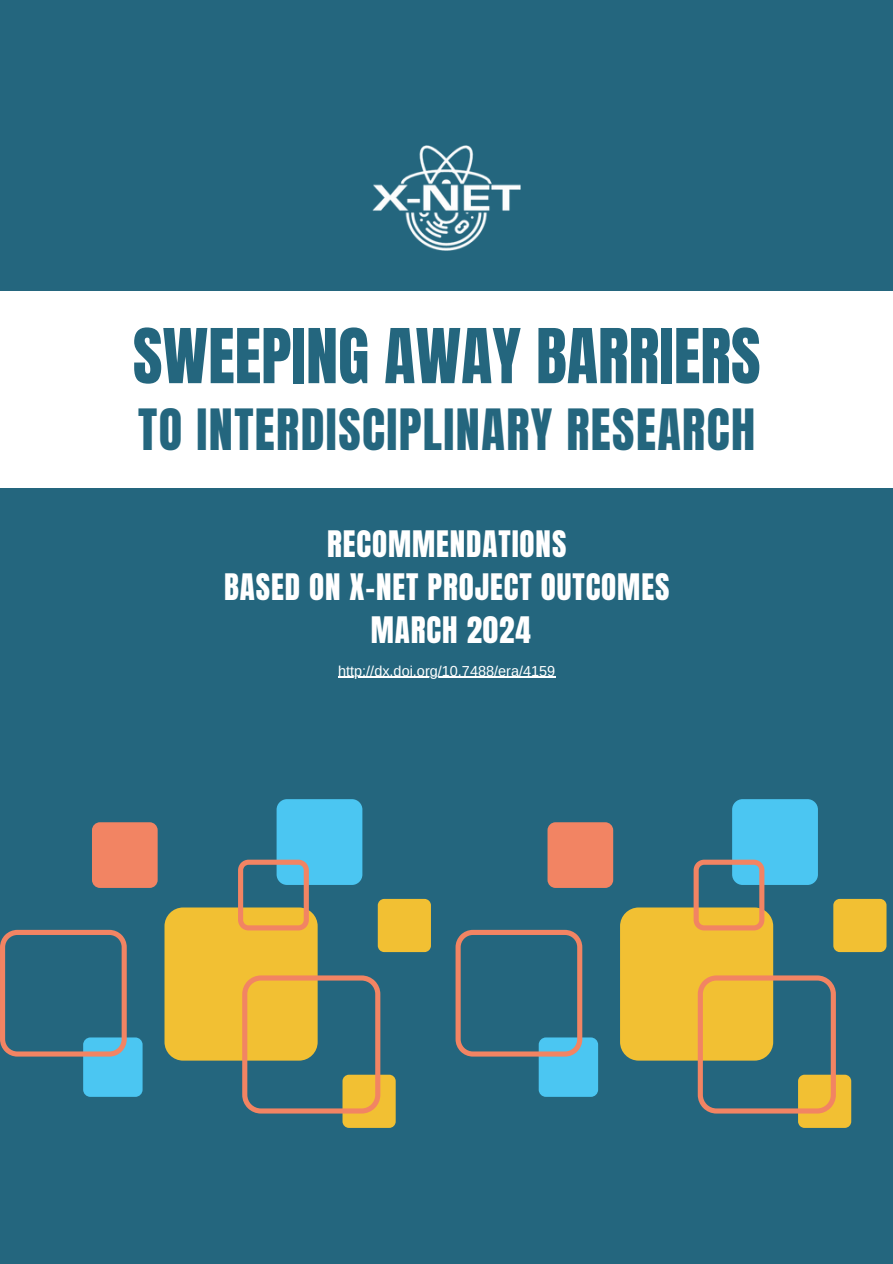
<style>
.page{position:relative;width:893px;height:1264px;background:#fff}
.page>*{position:absolute;margin:0;border:0;box-sizing:border-box;transform-origin:0 0}
.t1{font:64.2px "Anton";color:#24667e}
.t2{font:48.3px "Anton";letter-spacing:.03em;color:#24667e}
.t3{font:31.05px/43px "Anton";letter-spacing:.03em;color:#fff;text-align:center}
.t4{font:14.4px "Arimo";color:#fff}
</style>
<div class="page">
<div style="left:0;top:0;width:892px;height:1263px;background:#24667e"></div>
<div style="left:798px;top:1074px;width:53px;height:53px;background:#f2c033;border-radius:6px"></div>
<div style="left:620px;top:907px;width:153px;height:153px;background:#f2c033;border-radius:19px"></div>
<div style="left:732px;top:799px;width:85px;height:86px;background:#4bc6f2;border-radius:10px"></div>
<div style="left:538px;top:1037px;width:60px;height:59px;background:#4bc6f2;border-radius:7px"></div>
<svg style="left:697px;top:975px;width:138px;height:138px"></svg>
<div style="left:833px;top:898px;width:53px;height:54px;background:#f2c033;border-radius:6px"></div>
<div style="left:547px;top:822px;width:66px;height:65px;background:#f28463;border-radius:8px"></div>
<svg style="left:693px;top:859px;width:71px;height:71px"></svg>
<svg style="left:455px;top:929px;width:127px;height:127px"></svg>
<div style="left:342px;top:1074px;width:53px;height:53px;background:#f2c033;border-radius:6px"></div>
<div style="left:164px;top:907px;width:153px;height:153px;background:#f2c033;border-radius:19px"></div>
<div style="left:276px;top:799px;width:86px;height:86px;background:#4bc6f2;border-radius:10px"></div>
<div style="left:83px;top:1037px;width:59px;height:59px;background:#4bc6f2;border-radius:7px"></div>
<svg style="left:242px;top:975px;width:138px;height:138px"></svg>
<div style="left:378px;top:898px;width:53px;height:54px;background:#f2c033;border-radius:6px"></div>
<div style="left:92px;top:822px;width:66px;height:65px;background:#f28463;border-radius:8px"></div>
<svg style="left:238px;top:859px;width:71px;height:71px"></svg>
<svg style="left:0;top:929px;width:127px;height:127px"></svg>
<div style="left:0;top:292px;width:892px;height:196px;background:#fff"></div>
<img style="left:373px;top:145px;width:147px;height:106px">
<hr style="left:338px;top:676px;width:217px;height:1px;background:#fff">
<h2 class="t1" style="left:133px;top:310px;width:629px">SWEEPING AWAY BARRIERS</h2>
<h3 class="t2" style="left:138px;top:395px;width:618px">TO INTERDISCIPLINARY RESEARCH</h3>
<h1 class="t3" style="left:224px;top:523px;width:446px">RECOMMENDATIONS<br>BASED ON X-NET PROJECT OUTCOMES<br>MARCH 2024</h1>
<p class="t4" style="left:338px;top:662px;width:218px">http://dx.doi.org/10.7488/era/4159</p>
</div>
